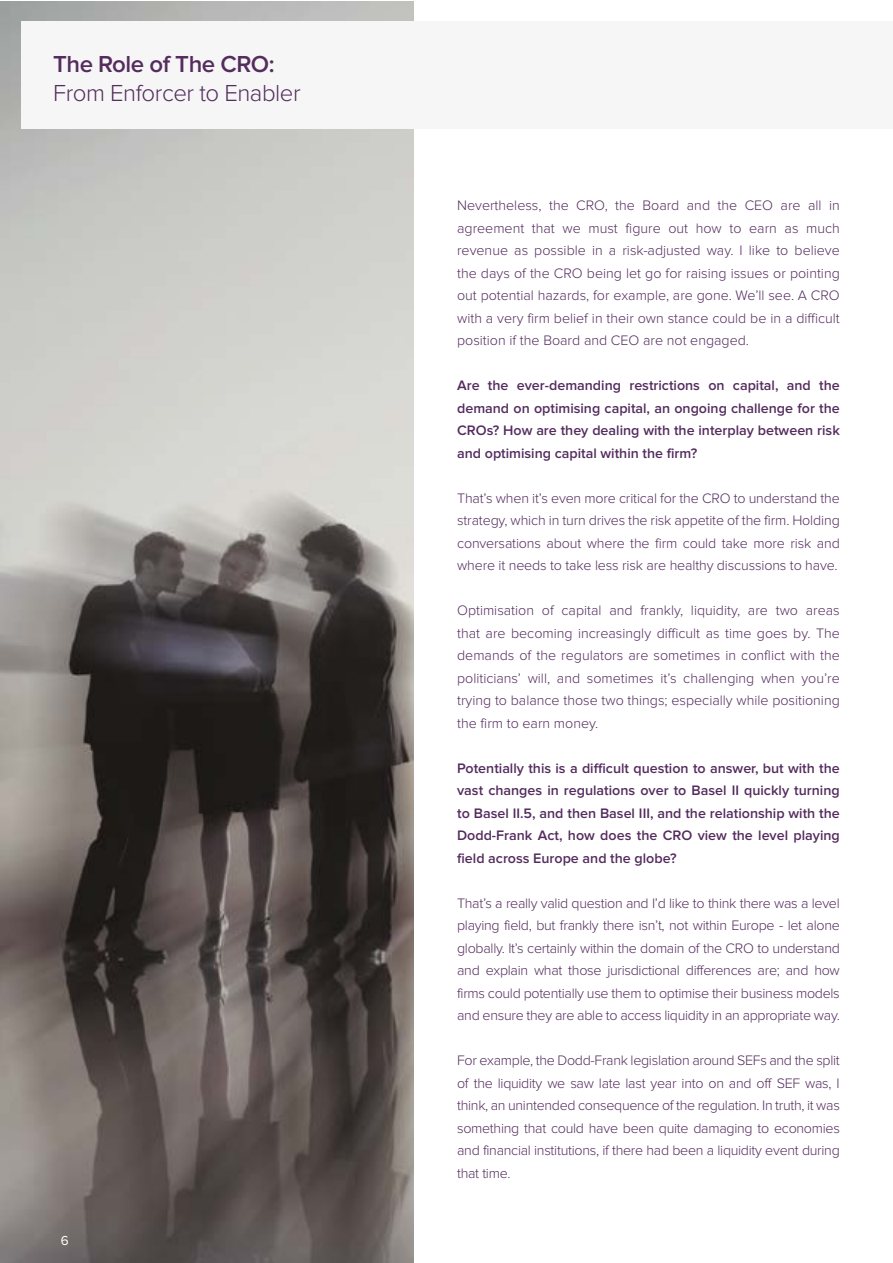
<style>
.page{position:relative;width:893px;height:1263px;background:#fff}
.page>*{position:absolute;margin:0;border:0;box-sizing:border-box;transform-origin:0 0}
.t1{font:300 24px/28.5px "Proxima Nova";letter-spacing:-.02em;color:#542c5e}
.t2{font:300 14.25px/22.5px "Proxima Nova";letter-spacing:-.01em;color:#542c5e;text-align:justify}
.t3{font:600 14.25px/22.5px "Proxima Nova";color:#542c5e;text-align:justify}
.t4{font:13.5px "Proxima Nova";color:#fff}
.s1{font-weight:600}
</style>
<div class="page">
<img style="left:0;top:1px;width:414px;height:1262px">
<div style="left:21px;top:21px;width:871px;height:108px;background:#f6f6f6"></div>
<p class="t1" style="left:53px;top:51px;width:249px"><span class="s1">The Role of The CRO:<br></span>From Enforcer to Enabler</p>
<p class="t4" style="left:61px;top:1234px;width:9px">6</p>
<p class="t2" style="left:457px;top:195px;width:384px">Nevertheless, the CRO, the Board and the CEO are all in agreement that we must figure out how to earn as much revenue as possible in a risk-adjusted way. I like to believe the days of the CRO being let go for raising issues or pointing out potential hazards, for example, are gone. We’ll see. A CRO with a very firm belief in their own stance could be in a difficult position if the Board and CEO are not engaged.</p>
<p class="t3" style="left:457px;top:375px;width:384px">Are the ever-demanding restrictions on capital, and the demand on optimising capital, an ongoing challenge for the CROs? How are they dealing with the interplay between risk and optimising capital within the firm?</p>
<p class="t2" style="left:457px;top:487px;width:384px">That’s when it’s even more critical for the CRO to understand the strategy, which in turn drives the risk appetite of the firm. Holding conversations about where the firm could take more risk and where it needs to take less risk are healthy discussions to have.</p>
<p class="t2" style="left:457px;top:600px;width:384px">Optimisation of capital and frankly, liquidity, are two areas that are becoming increasingly difficult as time goes by. The demands of the regulators are sometimes in conflict with the politicians’ will, and sometimes it’s challenging when you’re trying to balance those two things; especially while positioning the firm to earn money.</p>
<p class="t3" style="left:457px;top:757px;width:384px">Potentially this is a difficult question to answer, but with the vast changes in regulations over to Basel II quickly turning to Basel II.5, and then Basel III, and the relationship with the Dodd-Frank Act, how does the CRO view the level playing field across Europe and the globe?</p>
<p class="t2" style="left:457px;top:892px;width:384px">That’s a really valid question and I’d like to think there was a level playing field, but frankly there isn’t, not within Europe - let alone globally. It’s certainly within the domain of the CRO to understand and explain what those jurisdictional differences are; and how firms could potentially use them to optimise their business models and ensure they are able to access liquidity in an appropriate way.</p>
<p class="t2" style="left:457px;top:1050px;width:384px">For example, the Dodd-Frank legislation around SEFs and the split of the liquidity we saw late last year into on and off SEF was, I think, an unintended consequence of the regulation. In truth, it was something that could have been quite damaging to economies and financial institutions, if there had been a liquidity event during that time.</p>
</div>
